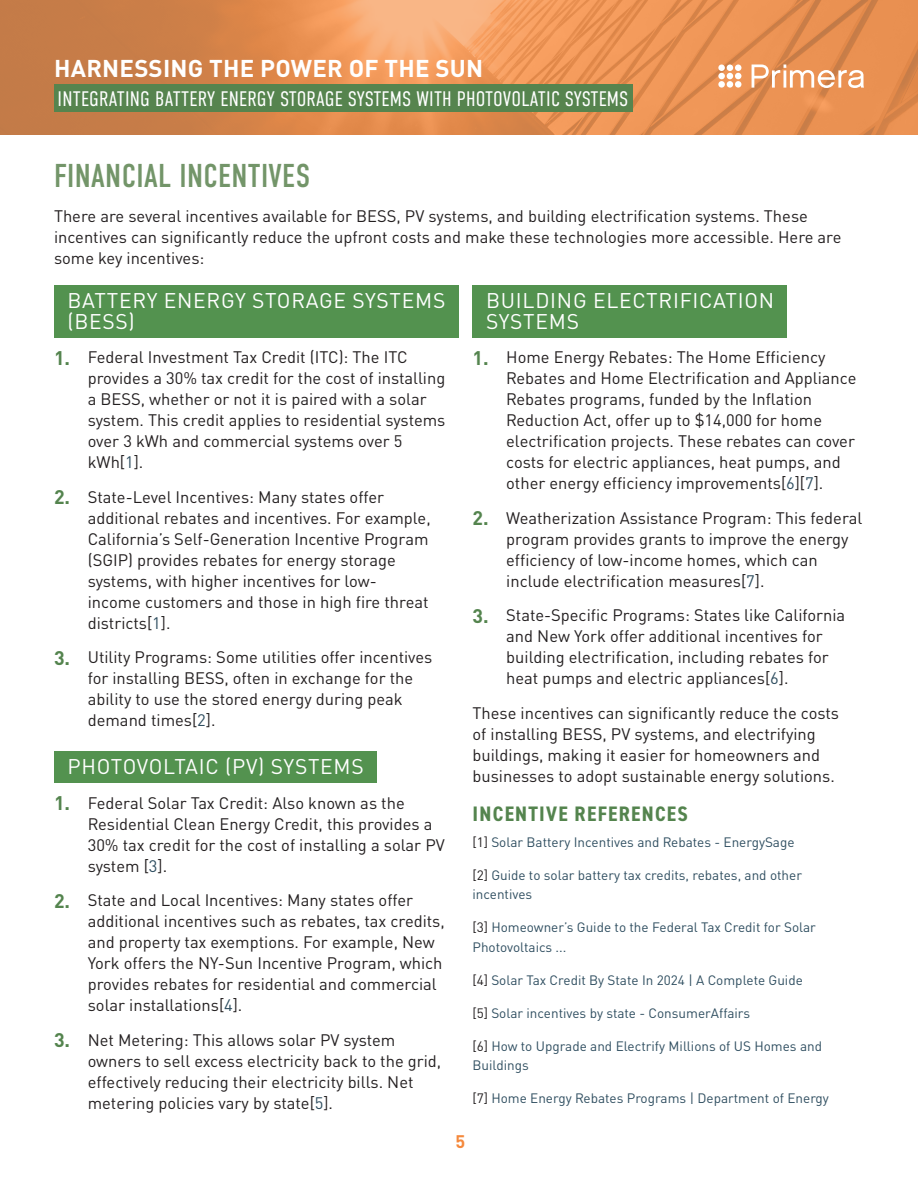
<style>
.page{position:relative;width:918px;height:1188px;background:#fff}
.page>*{position:absolute;margin:0;border:0;box-sizing:border-box;transform-origin:0 0}
.t1{font:33px "DIN Condensed";letter-spacing:.01em;color:#739569}
.t2{font:700 24px "DINOT";letter-spacing:.01em;color:#fff}
.t3{font:21px/21px "DINOT";letter-spacing:.035em;color:#fff}
.t4{font:300 21px "DIN Condensed";letter-spacing:.01em;color:#fff}
.t5{font:700 condensed 21px "DIN2014";letter-spacing:.06em;color:#54844e}
.t6{font:700 18px "DINOT";color:#f5893c}
.t7{font:16.5px/21px "DINOT";color:#231f20}
.t8{font:13.5px/19.5px "DINOT";color:#2f4e60}
.s1{font-weight:700;font-size:19.5px;color:#54844e}
.s2{color:#2f4e60}
.s3{color:#231f20}
</style>
<div class="page">
<img style="left:0;top:0;width:918px;height:135px">
<div style="left:54px;top:85px;width:578px;height:27px;background:#56844e"></div>
<div style="left:718px;top:81px;width:7px;height:7px;background:#fff;border-radius:50%"></div>
<div style="left:718px;top:73px;width:7px;height:6px;background:#fff;border-radius:50%"></div>
<div style="left:718px;top:65px;width:7px;height:6px;background:#fff;border-radius:50%"></div>
<div style="left:727px;top:81px;width:6px;height:7px;background:#fff;border-radius:50%"></div>
<div style="left:735px;top:81px;width:6px;height:7px;background:#fff;border-radius:50%"></div>
<svg style="left:727px;top:65px;width:14px;height:14px"></svg>
<svg style="left:752px;top:64px;width:112px;height:24px"></svg>
<div style="left:54px;top:285px;width:404px;height:52px;background:#53924f"></div>
<div style="left:54px;top:752px;width:323px;height:31px;background:#53924f"></div>
<div style="left:472px;top:285px;width:315px;height:52px;background:#53924f"></div>
<h2 class="t2" style="left:54px;top:52px;width:430px">HARNESSING THE POWER OF THE SUN</h2>
<p class="t4" style="left:58px;top:87px;width:572px">INTEGRATING BATTERY ENERGY STORAGE SYSTEMS WITH PHOTOVOLATIC SYSTEMS</p>
<h1 class="t1" style="left:54px;top:158px;width:258px">FINANCIAL INCENTIVES</h1>
<p class="t7" style="left:54px;top:205px;width:789px">There are several incentives available for BESS, PV systems, and building electrification systems. These incentives can significantly reduce the upfront costs and make these technologies more accessible. Here are some key incentives:</p>
<p class="t3" style="left:67px;top:289px;width:379px">BATTERY ENERGY STORAGE SYSTEMS (BESS)</p>
<p class="t7" style="left:88px;top:347px;width:359px;text-indent:-34px"><span class="s1">1.</span> Federal Investment Tax Credit (ITC): The ITC provides a 30% tax credit for the cost of installing a BESS, whether or not it is paired with a solar system. This credit applies to residential systems over 3 kWh and commercial systems over 5 kWh[<span class="s2">1</span>].</p>
<p class="t7" style="left:88px;top:486px;width:344px;text-indent:-34px"><span class="s1">2.</span> State-Level Incentives: Many states offer additional rebates and incentives. For example, California’s Self-Generation Incentive Program (SGIP) provides rebates for energy storage systems, with higher incentives for low&shy;income customers and those in high fire threat districts[<span class="s2">1</span>].</p>
<p class="t7" style="left:88px;top:647px;width:346px;text-indent:-34px"><span class="s1">3.</span> Utility Programs: Some utilities offer incentives for installing BESS, often in exchange for the ability to use the stored energy during peak demand times[<span class="s2">2</span>].</p>
<p class="t3" style="left:68px;top:756px;width:298px">PHOTOVOLTAIC (PV) SYSTEMS</p>
<p class="t7" style="left:88px;top:792px;width:358px;text-indent:-34px"><span class="s1">1.</span> Federal Solar Tax Credit: Also known as the Residential Clean Energy Credit, this provides a 30% tax credit for the cost of installing a solar PV system [<span class="s2">3</span>].</p>
<p class="t7" style="left:88px;top:890px;width:359px;text-indent:-34px"><span class="s1">2.</span> State and Local Incentives: Many states offer additional incentives such as rebates, tax credits, and property tax exemptions. For example, New York offers the NY-Sun Incentive Program, which provides rebates for residential and commercial solar installations[<span class="s2">4</span>].</p>
<p class="t7" style="left:88px;top:1029px;width:355px;text-indent:-34px"><span class="s1">3.</span> Net Metering: This allows solar PV system owners to sell excess electricity back to the grid, effectively reducing their electricity bills. Net metering policies vary by state[<span class="s2">5</span>].</p>
<p class="t3" style="left:486px;top:289px;width:290px">BUILDING ELECTRIFICATION<br>SYSTEMS</p>
<p class="t7" style="left:506px;top:347px;width:352px;text-indent:-34px"><span class="s1">1.</span> Home Energy Rebates: The Home Efficiency Rebates and Home Electrification and Appliance Rebates programs, funded by the Inflation Reduction Act, offer up to $14,000 for home electrification projects. These rebates can cover costs for electric appliances, heat pumps, and other energy efficiency improvements[<span class="s2">6</span>][<span class="s2">7</span>].</p>
<p class="t7" style="left:506px;top:507px;width:358px;text-indent:-34px"><span class="s1">2.</span> Weatherization Assistance Program: This federal program provides grants to improve the energy efficiency of low-income homes, which can include electrification measures[<span class="s2">7</span>].</p>
<p class="t7" style="left:506px;top:605px;width:341px;text-indent:-34px"><span class="s1">3.</span> State-Specific Programs: States like California and New York offer additional incentives for building electrification, including rebates for heat pumps and electric appliances[<span class="s2">6</span>].</p>
<p class="t7" style="left:473px;top:702px;width:368px">These incentives can significantly reduce the costs of installing BESS, PV systems, and electrifying buildings, making it easier for homeowners and businesses to adopt sustainable energy solutions.</p>
<p class="t5" style="left:473px;top:799px;width:217px">INCENTIVE REFERENCES</p>
<p class="t8" style="left:473px;top:832px;width:324px"><span class="s3">[1]</span> Solar Battery Incentives and Rebates - EnergySage</p>
<p class="t8" style="left:473px;top:865px;width:331px"><span class="s3">[2]</span> Guide to solar battery tax credits, rebates, and other incentives</p>
<p class="t8" style="left:473px;top:917px;width:345px"><span class="s3">[3]</span> Homeowner’s Guide to the Federal Tax Credit for Solar<br>Photovoltaics ...</p>
<p class="t8" style="left:473px;top:970px;width:332px"><span class="s3">[4]</span> Solar Tax Credit By State In 2024 | A Complete Guide</p>
<p class="t8" style="left:473px;top:1003px;width:279px"><span class="s3">[5]</span> Solar incentives by state - ConsumerAffairs</p>
<p class="t8" style="left:473px;top:1036px;width:351px"><span class="s3">[6]</span> How to Upgrade and Electrify Millions of US Homes and<br>Buildings</p>
<p class="t8" style="left:473px;top:1088px;width:358px"><span class="s3">[7]</span> Home Energy Rebates Programs | Department of Energy</p>
<p class="t6" style="left:456px;top:1129px;width:11px">5</p>
</div>
